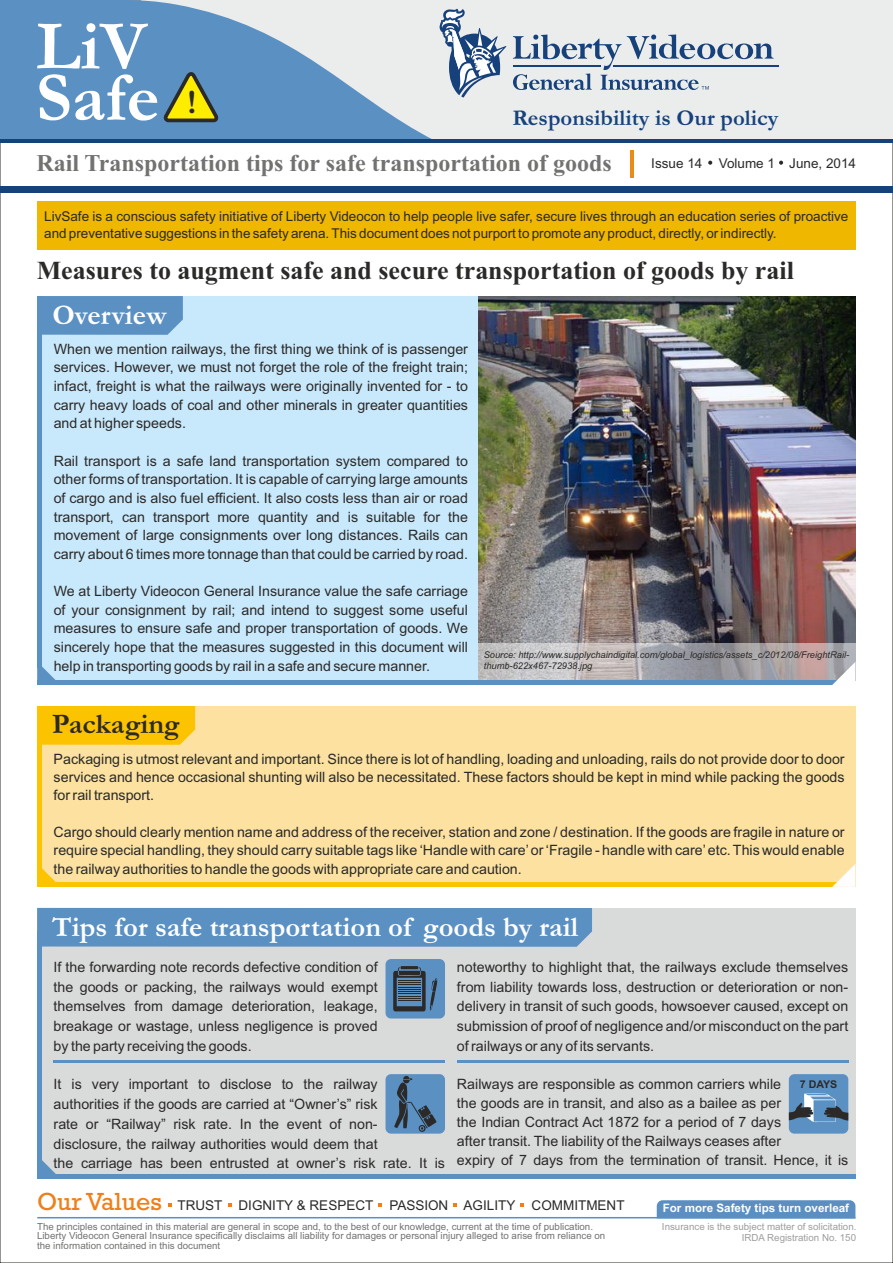
<style>
.page{position:relative;width:893px;height:1263px;background:#fff}
.page>*{position:absolute;margin:0;border:0;box-sizing:border-box;transform-origin:0 0}
.t1{font:700 70.35px/51.3px "Garamond";color:#fefefe}
.t2{font:700 28.5px "Garamond";color:#fefefe}
.t3{font:700 28.5px "Garamond";color:#2b2a29}
.t4{font:700 25.95px "Times New Roman";color:#2b2a29}
.t5{font:700 24px "Times New Roman";color:#727271}
.t6{font:700 22.65px "Garamond";color:#17417b}
.t7{font:14.25px/18.6px "Arial";color:#2b2a29;text-align:justify}
.t8{font:13.5px/17.4px "Arial";color:#2b2a29}
.t9{font:700 11.7px "Arial";color:#fefefe}
.t10{font:700 10.65px "Arial";color:#2b2a29}
.t11{font:9.75px/9.8px "Arial";color:#727271}
.t12{font:9.75px/11.2px "Arial";color:#9d9e9e;text-align:right}
.t13{font:italic 9.3px/11.2px "Arial";color:#2b2a29}
.s1{font-size:34.5px;color:#2b2a29}
.s2{font-family:"Rockwell";font-size:25.2px;color:#ef7f1a}
</style>
<div class="page">
<div style="left:0;top:186px;width:893px;height:6px;background:#17417b"></div>
<hr style="left:37px;top:1217px;width:818px;height:1px;background:#5b8fc2">
<div style="left:142px;top:0;width:751px;height:140px;background:#ebecec"></div>
<svg style="left:439px;top:9px;width:67px;height:88px"></svg>
<hr style="left:613px;top:65px;width:165px;height:2px;background:#17417b">
<svg style="left:513px;top:35px;width:261px;height:55px"></svg>
<svg style="left:0;top:0;width:432px;height:139px;fill:#5b90c3"></svg>
<svg style="left:164px;top:72px;width:54px;height:50px;background:#919e56"></svg>
<hr style="left:0;top:139px;width:893px;height:4px;background:#17417b">
<svg style="left:378px;top:1203px;width:4px;height:3px"></svg>
<div style="left:37px;top:202px;width:818px;height:48px;background:#f0b700"></div>
<div style="left:657px;top:1200px;width:198px;height:17px;background:#5b8fc2"></div>
<svg style="left:708px;top:161px;width:4px;height:4px"></svg>
<svg style="left:779px;top:161px;width:4px;height:4px"></svg>
<hr style="left:630px;top:151px;width:3px;height:27px;background:#ea8a17">
<div style="left:37px;top:296px;width:818px;height:385px;background:#c8e8fb"></div>
<svg style="left:37px;top:666px;width:23px;height:15px"></svg>
<img style="left:478px;top:296px;width:377px;height:347px">
<div style="left:478px;top:643px;width:377px;height:38px;background:#fefefe;opacity:.5"></div>
<div style="left:42px;top:296px;width:141px;height:39px;background:#5b90c3"></div>
<div style="left:37px;top:296px;width:5px;height:371px;background:#5b90c3"></div>
<hr style="left:37px;top:681px;width:800px;height:4px;background:#5b90c3">
<svg style="left:832px;top:662px;width:23px;height:23px"></svg>
<div style="left:37px;top:908px;width:818px;height:270px;background:#d9dada"></div>
<div style="left:37px;top:908px;width:5px;height:270px;background:#5b90c3"></div>
<div style="left:386px;top:959px;width:59px;height:59px;background:#5b90c3;border-radius:6px"></div>
<svg style="left:393px;top:966px;width:44px;height:46px"></svg>
<div style="left:386px;top:1074px;width:59px;height:59px;background:#5b90c3;border-radius:6px"></div>
<svg style="left:394px;top:1076px;width:43px;height:56px"></svg>
<div style="left:789px;top:1074px;width:59px;height:59px;background:#5b90c3;border-radius:6px"></div>
<svg style="left:789px;top:1093px;width:59px;height:29px"></svg>
<div style="left:37px;top:706px;width:818px;height:181px;background:#fce1a1"></div>
<div style="left:37px;top:706px;width:5px;height:181px;background:#fcc300"></div>
<div style="left:37px;top:882px;width:800px;height:5px;background:#fcc300"></div>
<svg style="left:832px;top:864px;width:23px;height:23px"></svg>
<svg style="left:42px;top:868px;width:14px;height:14px"></svg>
<hr style="left:37px;top:1174px;width:818px;height:4px;background:#5b90c3">
<svg style="left:42px;top:1160px;width:14px;height:14px"></svg>
<hr style="left:54px;top:1061px;width:391px;height:2px;background:#5b90c3">
<hr style="left:457px;top:1061px;width:391px;height:2px;background:#5b90c3">
<div style="left:42px;top:706px;width:153px;height:39px;background:#fcc300"></div>
<div style="left:37px;top:908px;width:555px;height:39px;background:#5b90c3"></div>
<h1 class="t1" style="left:36px;top:29px;width:162px">LiV<br>Safe <span class="s1">!</span></h1>
<h3 class="t6" style="left:512px;top:111px;width:268px">Responsibility is Our policy</h3>
<h3 class="t5" style="left:36px;top:154px;width:577px">Rail Transportation tips for safe transportation of goods</h3>
<p class="t8" style="left:651px;top:156px;width:206px">Issue 14 Volume 1 June, 2014</p>
<p class="t8" style="left:44px;top:208px;width:806px">LivSafe is a conscious safety initiative of Liberty Videocon to help people live safer, secure lives through an education series of proactive and preventative suggestions in the safety arena. This document does not purport to promote any product, directly, or indirectly.</p>
<h3 class="t4" style="left:37px;top:261px;width:759px">Measures to augment safe and secure transportation of goods by rail</h3>
<h2 class="t2" style="left:52px;top:306px;width:116px">Overview</h2>
<p class="t7" style="left:54px;top:341px;width:416px">When we mention railways, the first thing we think of is passenger services. However, we must not forget the role of the freight train; infact, freight is what the railways were originally invented for - to carry heavy loads of coal and other minerals in greater quantities and at higher speeds.</p>
<p class="t7" style="left:54px;top:453px;width:416px">Rail transport is a safe land transportation system compared to other forms of transportation. It is capable of carrying large amounts of cargo and is also fuel efficient. It also costs less than air or road transport, can transport more quantity and is suitable for the movement of large consignments over long distances. Rails can carry about 6 times more tonnage than that could be carried by road.</p>
<p class="t7" style="left:54px;top:583px;width:416px">We at Liberty Videocon General Insurance value the safe carriage of your consignment by rail; and intend to suggest some useful measures to ensure safe and proper transportation of goods. We sincerely hope that the measures suggested in this document will help in transporting goods by rail in a safe and secure manner.</p>
<p class="t13" style="left:484px;top:650px;width:367px">Source: http://www.supplychaindigital.com/global_logistics/assets_c/2012/08/FreightRail&shy;thumb-622x467-72938.jpg</p>
<h2 class="t3" style="left:52px;top:714px;width:129px">Packaging</h2>
<p class="t7" style="left:54px;top:751px;width:792px">Packaging is utmost relevant and important. Since there is lot of handling, loading and unloading, rails do not provide door to door services and hence occasional shunting will also be necessitated. These factors should be kept in mind while packing the goods for rail transport.</p>
<p class="t7" style="left:54px;top:824px;width:792px">Cargo should clearly mention name and address of the receiver, station and zone / destination. If the goods are fragile in nature or require special handling, they should carry suitable tags like ‘Handle with care’or ‘Fragile - handle with care’etc. This would enable the railway authorities to handle the goods with appropriate care and caution.</p>
<h2 class="t2" style="left:52px;top:917px;width:528px">Tips for safe transportation of goods by rail</h2>
<p class="t7" style="left:54px;top:958px;width:326px;line-height:19.8px">If the forwarding note records defective condition of the goods or packing, the railways would exempt themselves from damage deterioration, leakage, breakage or wastage, unless negligence is proved by the party receiving the goods.</p>
<p class="t7" style="left:54px;top:1076px;width:393px;line-height:19.8px;text-align:left">It is very important to disclose to the railway authorities if the goods are carried at “Owner’s” risk<br>rate or “Railway” risk rate. In the event of non&shy;disclosure, the railway authorities would deem that<br>the carriage has been entrusted at owner’s risk rate. It is</p>
<p class="t7" style="left:457px;top:958px;width:393px;line-height:19.8px">noteworthy to highlight that, the railways exclude themselves from liability towards loss, destruction or deterioration or non&shy;delivery in transit of such goods, howsoever caused, except on submission of proof of negligence and/or misconduct on the part of railways or any of its servants.</p>
<p class="t7" style="left:457px;top:1076px;width:393px;text-align:left">Railways are responsible as common carriers while<br>the goods are in transit, and also as a bailee as per<br>the Indian Contract Act 1872 for a period of 7 days<br>after transit. The liability of the Railways ceases after<br>expiry of 7 days from the termination of transit. Hence, it is</p>
<p class="t10" style="left:800px;top:1080px;width:39px">7 DAYS</p>
<p class="t8" style="left:37px;top:1197px;width:589px"><span class="s2">Our Values</span> TRUST DIGNITY &amp; RESPECT PASSION AGILITY COMMITMENT</p>
<p class="t11" style="left:37px;top:1222px;width:570px">The principles contained in this material are general in scope and, to the best of our knowledge, current at the time of publication.<br>Liberty Videocon General Insurance specifically disclaims all liability for damages or personal injury alleged to arise from reliance on the information contained in this document</p>
<p class="t9" style="left:663px;top:1204px;width:188px">For more Safety tips turn overleaf</p>
<p class="t12" style="left:662px;top:1221px;width:196px">Insurance is the subject matter of solicitation.<br>IRDA Registration No. 150</p>
</div>
